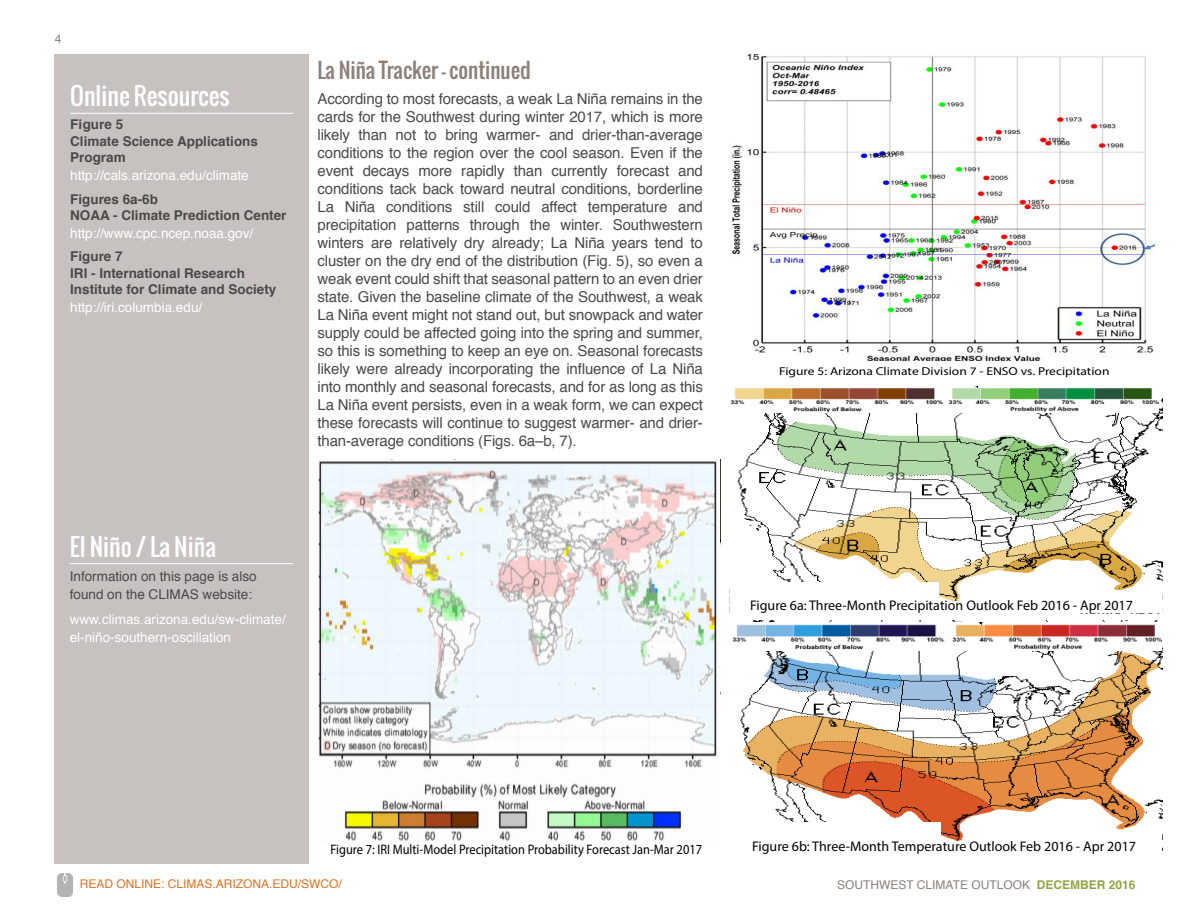
<style>
.page{position:relative;width:1188px;height:918px;background:#fff}
.page>*{position:absolute;margin:0;border:0;box-sizing:border-box;transform-origin:0 0}
.headline_white___ru{font:24px "Oswald";color:#fff}
.headline{font:21px "Oswald";color:#8c807a}
.body{font:15px/18px "Helvetica";letter-spacing:-.01em;color:#494a4a;text-align:justify}
.t1{font:14.1px "Myriad Pro";color:#000}
.t2{font:13.8px "Myriad Pro";color:#000;scale:.9 1}
.subhead{font:700 13.5px/16.5px "Helvetica";color:#494a4a}
.subhead-2{font:13.5px "Helvetica";color:#fff}
.body-2{font:13.5px/18px "Helvetica";color:#fff}
.body-3{font:13.5px/18px "Helvetica";color:#494a4a}
.t3{font:12px "Helvetica";color:#8c807a}
.t4{font:12px "Helvetica";color:#e4701e}
.t5{font:11.4px "Myriad Pro";color:#000;scale:1.18 1}
.s1{font-weight:700;color:#93a445}
</style>
<div class="page">
<img style="left:57px;top:874px;width:16px;height:22px">
<div style="left:54px;top:54px;width:255px;height:810px;background:#c7c1c0"></div>
<hr style="left:70px;top:113px;width:223px;height:1px;background:#fff">
<hr style="left:70px;top:563px;width:223px;height:1px;background:#fff">
<img style="left:737px;top:399px;width:425px;height:202px">
<div style="left:730px;top:582px;width:208px;height:31px;background:#fff"></div>
<div style="left:1006px;top:591px;width:156px;height:22px;background:#fff"></div>
<div style="left:730px;top:512px;width:12px;height:83px;background:#fff"></div>
<img style="left:730px;top:386px;width:429px;height:27px">
<img style="left:740px;top:620px;width:422px;height:221px">
<div style="left:732px;top:822px;width:208px;height:32px;background:#fff"></div>
<div style="left:1008px;top:831px;width:154px;height:23px;background:#fff"></div>
<div style="left:732px;top:753px;width:12px;height:83px;background:#fff"></div>
<img style="left:732px;top:623px;width:430px;height:27px">
<img style="left:732px;top:54px;width:423px;height:307px">
<div style="left:1046px;top:358px;width:103px;height:7px;background:#fff"></div>
<img style="left:319px;top:459px;width:399px;height:382px">
<p class="t3" style="left:55px;top:30px;width:8px">4</p>
<p class="headline_white___ru" style="left:70px;top:78px;width:161px">Online Resources</p>
<p class="subhead" style="left:70px;top:117px;width:55px">Figure 5</p>
<p class="subhead" style="left:70px;top:133px;width:189px">Climate Science Applications<br>Program</p>
<p class="subhead-2" style="left:70px;top:165px;width:180px">http://cals.arizona.edu/climate</p>
<p class="subhead" style="left:70px;top:191px;width:89px">Figures 6a-6b</p>
<p class="subhead" style="left:70px;top:207px;width:218px">NOAA - Climate Prediction Center</p>
<p class="subhead-2" style="left:70px;top:223px;width:185px">http://www.cpc.ncep.noaa.gov/</p>
<p class="subhead" style="left:70px;top:249px;width:54px">Figure 7</p>
<p class="subhead" style="left:70px;top:265px;width:208px">IRI - International Research<br>Institute for Climate and Society</p>
<p class="subhead-2" style="left:70px;top:297px;width:134px">http://iri.columbia.edu/</p>
<p class="headline" style="left:318px;top:54px;width:215px">La Niña Tracker – continued</p>
<p class="body" style="left:318px;top:90px;width:387px">According to most forecasts, a weak La Niña remains in the cards for the Southwest during winter 2017, which is more likely than not to bring warmer- and drier-than-average conditions to the region over the cool season. Even if the event decays more rapidly than currently forecast and conditions tack back toward neutral conditions, borderline La Niña conditions still could affect temperature and precipitation patterns through the winter. Southwestern winters are relatively dry already; La Niña years tend to cluster on the dry end of the distribution (Fig. 5), so even a weak event could shift that seasonal pattern to an even drier state. Given the baseline climate of the Southwest, a weak La Niña event might not stand out, but snowpack and water supply could be affected going into the spring and summer, so this is something to keep an eye on. Seasonal forecasts likely were already incorporating the influence of La Niña into monthly and seasonal forecasts, and for as long as this La Niña event persists, even in a weak form, we can expect these forecasts will continue to suggest warmer- and drier&shy;than-average conditions (Figs. 6a–b, 7).</p>
<p class="headline_white___ru" style="left:70px;top:528px;width:148px">El Niño / La Niña</p>
<p class="body-3" style="left:70px;top:568px;width:188px">Information on this page is also found on the CLIMAS website:</p>
<p class="body-2" style="left:70px;top:611px;width:218px">www.climas.arizona.edu/sw-climate/ el-niño-southern-oscillation</p>
<p class="t5" style="left:779px;top:364px;width:281px">Figure 5: Arizona Climate Division 7 - ENSO vs. Precipitation</p>
<p class="t1" style="left:750px;top:597px;width:384px">Figure 6a: Three-Month Precipitation Outlook Feb 2016 - Apr 2017</p>
<p class="t2" style="left:330px;top:841px;width:414px">Figure 7: IRI Multi-Model Precipitation Probability Forecast Jan-Mar 2017</p>
<p class="t4" style="left:80px;top:875px;width:264px">READ ONLINE: CLIMAS.ARIZONA.EDU/SWCO/</p>
<p class="t1" style="left:752px;top:837px;width:386px">Figure 6b: Three-Month Temperature Outlook Feb 2016 - Apr 2017</p>
<p class="t3" style="left:837px;top:875px;width:300px">SOUTHWEST CLIMATE OUTLOOK <span class="s1">DECEMBER 2016</span></p>
</div>
